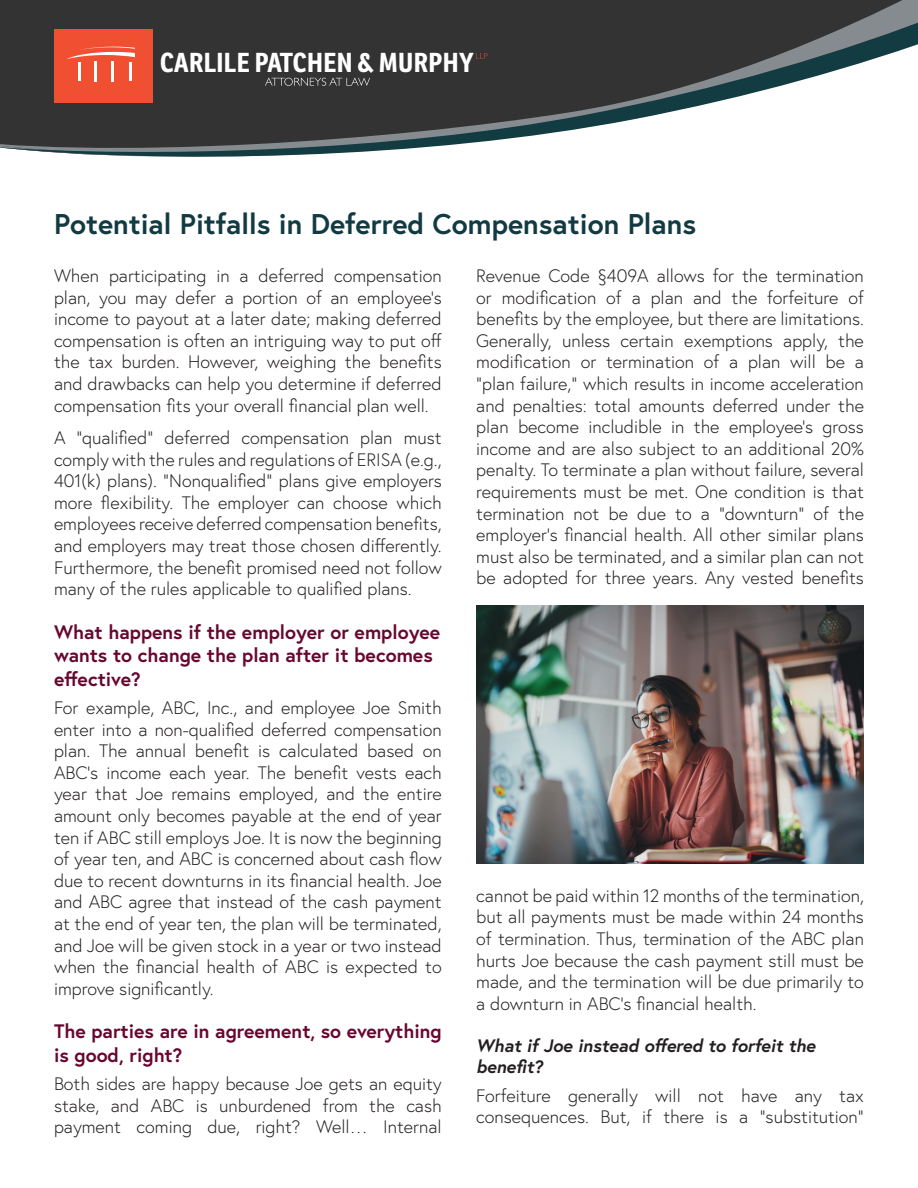
<style>
.page{position:relative;width:918px;height:1188px;background:#fff}
.page>*{position:absolute;margin:0;border:0;box-sizing:border-box;transform-origin:0 0}
.t1{font:700 28.5px "Europa";color:#123a42}
.t2{font:700 26.7px "Ronnia Cond";letter-spacing:.015em;color:#fff}
.t3{font:700 19.5px/23.4px "Europa";color:#670730}
.t4{font:300 18px/21.6px "Europa";color:#231f20;text-align:justify}
.t5{font:italic 700 18px/21.6px "Europa";color:#231f20}
</style>
<div class="page">
<div style="left:0;top:0;width:918px;height:11px;background:#323332"></div>
<svg style="left:0;top:11px;width:918px;height:146px;fill:#323332"></svg>
<div style="left:54px;top:29px;width:98px;height:74px;background:#f05031"></div>
<hr style="left:78px;top:62px;width:3px;height:19px;background:#fff">
<hr style="left:129px;top:62px;width:3px;height:19px;background:#fff">
<hr style="left:94px;top:61px;width:3px;height:20px;background:#fff">
<hr style="left:111px;top:61px;width:3px;height:20px;background:#fff">
<svg style="left:67px;top:47px;width:68px;height:12px"></svg>
<svg style="left:476px;top:53px;width:12px;height:6px"></svg>
<svg style="left:265px;top:78px;width:105px;height:8px"></svg>
<img style="left:476px;top:605px;width:388px;height:258px">
<h2 class="t2" style="left:160px;top:45px;width:315px">CARLILE PATCHEN &amp; MURPHY</h2>
<h1 class="t1" style="left:54px;top:205px;width:644px">Potential Pitfalls in Deferred Compensation Plans</h1>
<p class="t4" style="left:54px;top:265px;width:389px">When participating in a deferred compensation plan, you may defer a portion of an employee’s income to payout at a later date; making deferred compensation is often an intriguing way to put off the tax burden. However, weighing the benefits and drawbacks can help you determine if deferred compensation fits your overall financial plan well.</p>
<p class="t4" style="left:54px;top:427px;width:389px">A “qualified” deferred compensation plan must comply with the rules and regulations of ERISA (e.g., 401(k) plans). “Nonqualified” plans give employers more flexibility. The employer can choose which employees receive deferred compensation benefits, and employers may treat those chosen differently.<br>Furthermore, the benefit promised need not follow many of the rules applicable to qualified plans.</p>
<p class="t3" style="left:54px;top:620px;width:388px">What happens if the employer or employee wants to change the plan after it becomes effective?</p>
<p class="t4" style="left:54px;top:697px;width:389px">For example, ABC, Inc., and employee Joe Smith enter into a non-qualified deferred compensation plan. The annual benefit is calculated based on ABC’s income each year. The benefit vests each year that Joe remains employed, and the entire amount only becomes payable at the end of year ten if ABC still employs Joe. It is now the beginning of year ten, and ABC is concerned about cash flow due to recent downturns in its financial health. Joe and ABC agree that instead of the cash payment at the end of year ten, the plan will be terminated, and Joe will be given stock in a year or two instead when the financial health of ABC is expected to improve significantly.</p>
<p class="t3" style="left:54px;top:1019px;width:389px">The parties are in agreement, so everything is good, right?</p>
<p class="t4" style="left:54px;top:1073px;width:389px">Both sides are happy because Joe gets an equity stake, and ABC is unburdened from the cash payment coming due, right? Well… Internal</p>
<p class="t4" style="left:476px;top:265px;width:389px">Revenue Code §409A allows for the termination or modification of a plan and the forfeiture of benefits by the employee, but there are limitations.<br>Generally, unless certain exemptions apply, the modification or termination of a plan will be a “plan failure,” which results in income acceleration and penalties: total amounts deferred under the plan become includible in the employee’s gross income and are also subject to an additional 20% penalty. To terminate a plan without failure, several requirements must be met. One condition is that termination not be due to a “downturn” of the employer’s financial health. All other similar plans must also be terminated, and a similar plan can not be adopted for three years. Any vested benefits</p>
<p class="t4" style="left:476px;top:885px;width:389px">cannot be paid within 12 months of the termination, but all payments must be made within 24 months of termination. Thus, termination of the ABC plan hurts Joe because the cash payment still must be made, and the termination will be due primarily to a downturn in ABC’s financial health.</p>
<p class="t5" style="left:476px;top:1034px;width:341px">What if Joe instead offered to forfeit the benefit?</p>
<p class="t4" style="left:476px;top:1084px;width:389px">Forfeiture generally will not have any tax consequences. But, if there is a “substitution”</p>
</div>
